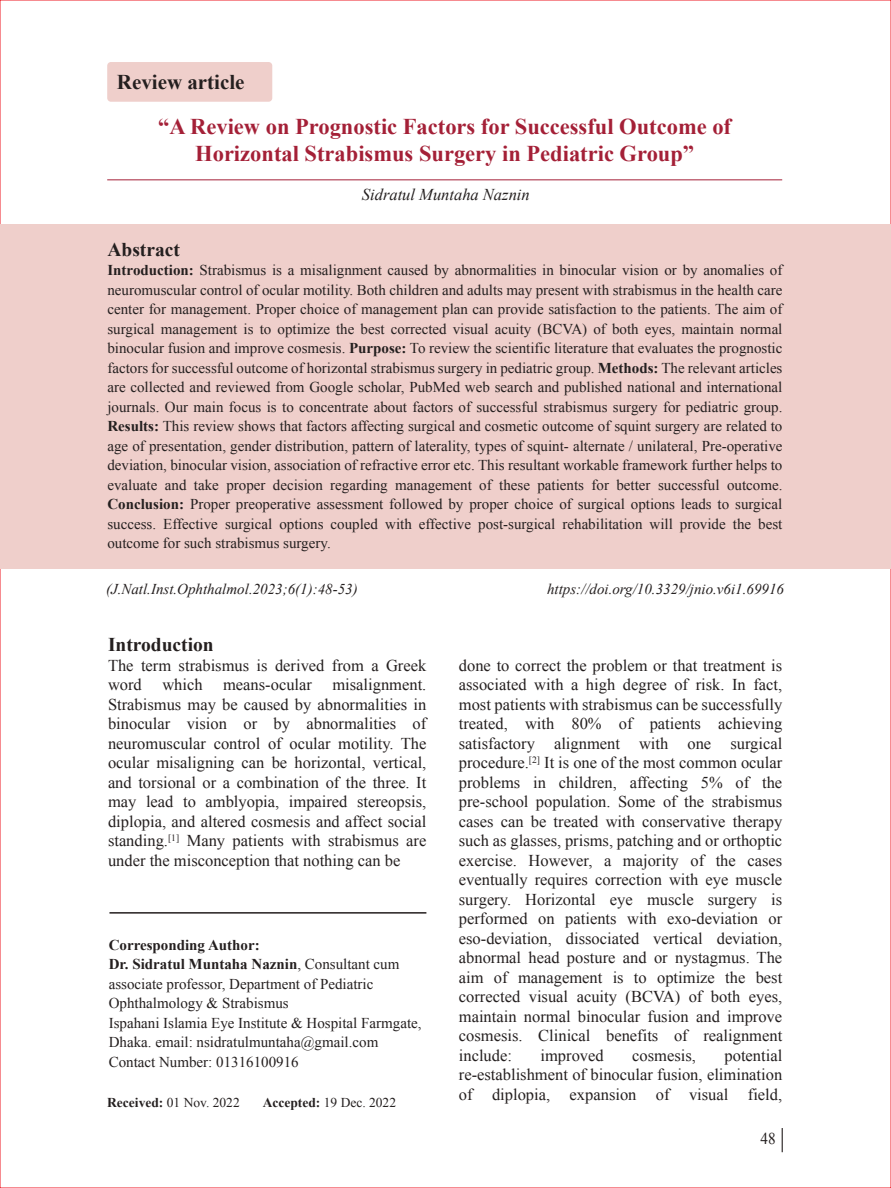
<style>
.page{position:relative;width:891px;height:1188px;background:#fff}
.page>*{position:absolute;margin:0;border:0;box-sizing:border-box;transform-origin:0 0}
.t1{font:700 22.5px/27px "Times New Roman";color:#a42037;text-align:center}
.t2{font:700 21px "Times New Roman";color:#241f1f}
.t3{font:700 19.5px "Times New Roman";color:#241f1f}
.t4{font:16.5px/19.5px "Times New Roman";color:#241f1f;text-align:justify}
.t5{font:italic 16.5px "Times New Roman";color:#241f1f}
.t6{font:16.5px "Times New Roman";color:#241f1f;scale:.92 1}
.t7{font:15px/19.5px "Times New Roman";color:#241f1f;text-align:justify}
.t8{font:italic 15px "Times New Roman";color:#241f1f}
.t9{font:13.5px "Times New Roman";color:#241f1f}
.s1{font-weight:700}
</style>
<div class="page">
<svg style="left:782px;top:1128px;width:1px;height:24px"></svg>
<div style="left:107px;top:62px;width:165px;height:40px;background:#efcfcb;border-radius:4px"></div>
<hr style="left:107px;top:179px;width:675px;height:1px;background:#a42037">
<div style="left:0;top:225px;width:891px;height:344px;background:#efcfcb"></div>
<hr style="left:109px;top:912px;width:317px;height:2px;background:#241f1f">
<h2 class="t2" style="left:117px;top:67px;width:129px">Review article</h2>
<h1 class="t1" style="left:158px;top:112px;width:574px">“A Review on Prognostic Factors for Successful Outcome of<br>Horizontal Strabismus Surgery in Pediatric Group”</h1>
<p class="t5" style="left:362px;top:184px;width:169px">Sidratul Muntaha Naznin</p>
<h3 class="t3" style="left:107px;top:236px;width:74px">Abstract</h3>
<p class="t7" style="left:107px;top:260px;width:677px"><span class="s1">Introduction:</span> Strabismus is a misalignment caused by abnormalities in binocular vision or by anomalies of neuromuscular control of ocular motility. Both children and adults may present with strabismus in the health care center for management. Proper choice of management plan can provide satisfaction to the patients. The aim of surgical management is to optimize the best corrected visual acuity (BCVA) of both eyes, maintain normal binocular fusion and improve cosmesis. <span class="s1">Purpose:</span> To review the scientific literature that evaluates the prognostic factors for successful outcome of horizontal strabismus surgery in pediatric group. <span class="s1">Methods:</span> The relevant articles are collected and reviewed from Google scholar, PubMed web search and published national and international journals. Our main focus is to concentrate about factors of successful strabismus surgery for pediatric group.<br><span class="s1">Results:</span> This review shows that factors affecting surgical and cosmetic outcome of squint surgery are related to age of presentation, gender distribution, pattern of laterality, types of squint- alternate / unilateral, Pre-operative deviation, binocular vision, association of refractive error etc. This resultant workable framework further helps to evaluate and take proper decision regarding management of these patients for better successful outcome.<br><span class="s1">Conclusion:</span> Proper preoperative assessment followed by proper choice of surgical options leads to surgical success. Effective surgical options coupled with effective post-surgical rehabilitation will provide the best outcome for such strabismus surgery.</p>
<p class="t8" style="left:106px;top:579px;width:253px">(J.Natl.Inst.Ophthalmol.2023;6(1):48-53)</p>
<p class="t8" style="left:547px;top:579px;width:238px">https://doi.org/10.3329/jnio.v6i1.69916</p>
<h3 class="t3" style="left:108px;top:631px;width:107px">Introduction</h3>
<p class="t4" style="left:108px;top:655px;width:320px">The term strabismus is derived from a Greek word which means-ocular misalignment.<br>Strabismus may be caused by abnormalities in binocular vision or by abnormalities of neuromuscular control of ocular motility. The ocular misaligning can be horizontal, vertical, and torsional or a combination of the three. It may lead to amblyopia, impaired stereopsis, diplopia, and altered cosmesis and affect social standing.<sup>[1]</sup> Many patients with strabismus are under the misconception that nothing can be</p>
<p class="t4" style="left:459px;top:655px;width:325px">done to correct the problem or that treatment is associated with a high degree of risk. In fact, most patients with strabismus can be successfully treated, with 80% of patients achieving satisfactory alignment with one surgical procedure.<sup>[2]</sup> It is one of the most common ocular problems in children, affecting 5% of the pre-school population. Some of the strabismus cases can be treated with conservative therapy such as glasses, prisms, patching and or orthoptic exercise. However, a majority of the cases eventually requires correction with eye muscle surgery. Horizontal eye muscle surgery is performed on patients with exo-deviation or eso-deviation, dissociated vertical deviation, abnormal head posture and or nystagmus. The aim of management is to optimize the best corrected visual acuity (BCVA) of both eyes, maintain normal binocular fusion and improve cosmesis. Clinical benefits of realignment include:</p>
<p class="t7" style="left:109px;top:935px;width:314px;text-align:left"><span class="s1">Corresponding Author:<br>Dr. Sidratul Muntaha Naznin</span>, Consultant cum associate professor, Department of Pediatric Ophthalmology &amp; Strabismus<br>Ispahani Islamia Eye Institute &amp; Hospital Farmgate, Dhaka. email: nsidratulmuntaha@gmail.com Contact Number: 01316100916</p>
<p class="t4" style="left:459px;top:1045px;width:325px;text-indent:266px">potential re-establishment of binocular fusion, elimination of diplopia, expansion of visual field,</p>
<p class="t4" style="left:541px;top:1045px;width:65px">improved</p>
<p class="t4" style="left:632px;top:1045px;width:65px">cosmesis,</p>
<p class="t9" style="left:107px;top:1093px;width:134px"><span class="s1">Received:</span> 01 Nov. 2022</p>
<p class="t9" style="left:263px;top:1093px;width:135px"><span class="s1">Accepted:</span> 19 Dec. 2022</p>
<p class="t6" style="left:760px;top:1128px;width:18px">48</p>
</div>
